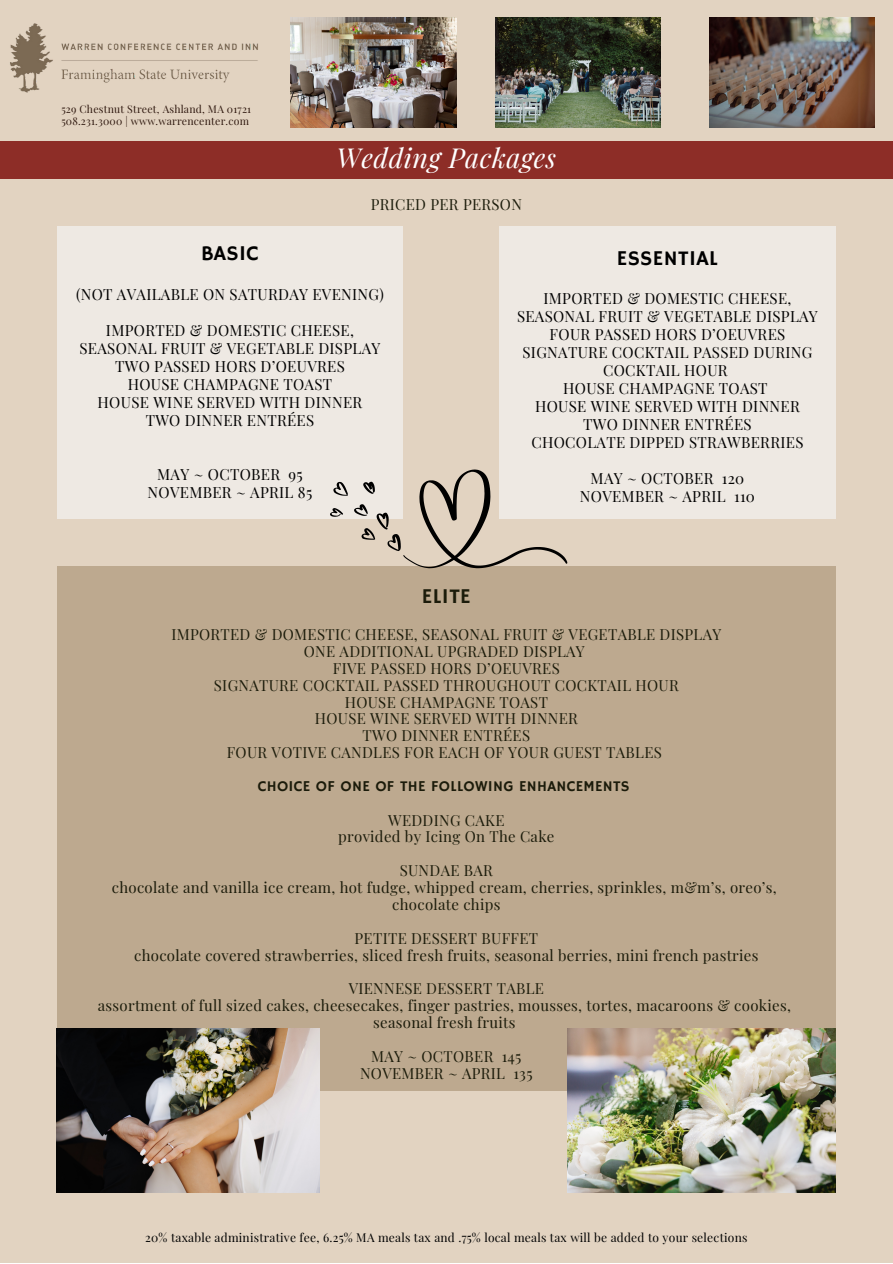
<style>
.page{position:relative;width:893px;height:1264px;background:#fff}
.page>*{position:absolute;margin:0;border:0;box-sizing:border-box;transform-origin:0 0}
.t1{font:italic 27px "Playfair Display";letter-spacing:.02em;color:#fff}
.t2{font:21px "Hammersmith One";letter-spacing:.02em;color:#000}
.t3{font:21px "Hammersmith One";letter-spacing:.02em;color:#1b1b0a}
.t4{font:15.15px/18px "Playfair Display";letter-spacing:.02em;color:#000;text-align:center}
.t5{font:15px "Playfair Display";letter-spacing:.02em;color:#1b1b0a}
.t6{font:15px "Hammersmith One";letter-spacing:.02em;color:#1b1b0a}
.t7{font:12px "Playfair Display";letter-spacing:.02em;color:#000}
.t8{font:10.5px "Playfair Display";letter-spacing:.02em;color:#2f180f}
</style>
<div class="page">
<div style="left:0;top:0;width:892px;height:1262px;background:#e2d3c1"></div>
<img style="left:10px;top:23px;width:248px;height:70px">
<img style="left:495px;top:17px;width:165px;height:110px">
<img style="left:291px;top:17px;width:165px;height:110px">
<img style="left:709px;top:17px;width:165px;height:110px">
<div style="left:0;top:142px;width:892px;height:37px;background:#8d2d27"></div>
<div style="left:57px;top:566px;width:778px;height:524px;background:#bda98f"></div>
<div style="left:57px;top:226px;width:346px;height:293px;background:#eee9e3"></div>
<div style="left:499px;top:226px;width:336px;height:293px;background:#eee9e3"></div>
<img style="left:568px;top:1028px;width:267px;height:164px">
<img style="left:57px;top:1028px;width:262px;height:164px">
<svg style="left:333px;top:482px;width:15px;height:14px"></svg>
<svg style="left:330px;top:508px;width:13px;height:9px"></svg>
<svg style="left:354px;top:469px;width:213px;height:99px"></svg>
<p class="t8" style="left:61px;top:101px;width:191px">529 Chestnut Street, Ashland, MA 01721</p>
<p class="t8" style="left:61px;top:113px;width:189px">508.231.3000 | www.warrencenter.com</p>
<p class="t1" style="left:336px;top:138px;width:221px">Wedding Packages</p>
<p class="t5" style="left:371px;top:194px;width:153px">PRICED PER PERSON</p>
<p class="t2" style="left:201px;top:241px;width:59px">BASIC</p>
<p class="t4" style="left:76px;top:284px;width:309px">(NOT AVAILABLE ON SATURDAY EVENING)</p>
<p class="t4" style="left:79px;top:320px;width:302px">IMPORTED &amp; DOMESTIC CHEESE,<br>SEASONAL FRUIT &amp; VEGETABLE DISPLAY</p>
<p class="t4" style="left:115px;top:356px;width:231px">TWO PASSED HORS D’OEUVRES</p>
<p class="t4" style="left:128px;top:374px;width:206px">HOUSE CHAMPAGNE TOAST</p>
<p class="t4" style="left:98px;top:392px;width:266px">HOUSE WINE SERVED WITH DINNER</p>
<p class="t4" style="left:146px;top:410px;width:170px">TWO DINNER ENTRÉES</p>
<p class="t4" style="left:157px;top:464px;width:147px">MAY ~ OCTOBER 95</p>
<p class="t4" style="left:148px;top:482px;width:166px">NOVEMBER ~ APRIL 85</p>
<p class="t2" style="left:616px;top:246px;width:103px">ESSENTIAL</p>
<p class="t4" style="left:517px;top:289px;width:302px">IMPORTED &amp; DOMESTIC CHEESE,<br>SEASONAL FRUIT &amp; VEGETABLE DISPLAY</p>
<p class="t4" style="left:549px;top:325px;width:237px">FOUR PASSED HORS D’OEUVRES</p>
<p class="t4" style="left:522px;top:343px;width:291px">SIGNATURE COCKTAIL PASSED DURING<br>COCKTAIL HOUR</p>
<p class="t4" style="left:563px;top:379px;width:206px">HOUSE CHAMPAGNE TOAST</p>
<p class="t4" style="left:535px;top:397px;width:266px">HOUSE WINE SERVED WITH DINNER</p>
<p class="t4" style="left:583px;top:415px;width:170px">TWO DINNER ENTRÉES</p>
<p class="t4" style="left:531px;top:433px;width:273px">CHOCOLATE DIPPED STRAWBERRIES</p>
<p class="t4" style="left:590px;top:469px;width:155px">MAY ~ OCTOBER 120</p>
<p class="t4" style="left:580px;top:486px;width:176px">NOVEMBER ~ APRIL 110</p>
<p class="t3" style="left:422px;top:584px;width:50px">ELITE</p>
<p class="t5" style="left:171px;top:624px;width:551px">IMPORTED &amp; DOMESTIC CHEESE, SEASONAL FRUIT &amp; VEGETABLE DISPLAY</p>
<p class="t5" style="left:304px;top:640px;width:282px">ONE ADDITIONAL UPGRADED DISPLAY</p>
<p class="t5" style="left:333px;top:657px;width:228px">FIVE PASSED HORS D’OEUVRES</p>
<p class="t5" style="left:214px;top:674px;width:466px">SIGNATURE COCKTAIL PASSED THROUGHOUT COCKTAIL HOUR</p>
<p class="t5" style="left:345px;top:691px;width:205px">HOUSE CHAMPAGNE TOAST</p>
<p class="t5" style="left:315px;top:708px;width:265px">HOUSE WINE SERVED WITH DINNER</p>
<p class="t5" style="left:362px;top:725px;width:169px">TWO DINNER ENTRÉES</p>
<p class="t5" style="left:227px;top:742px;width:436px">FOUR VOTIVE CANDLES FOR EACH OF YOUR GUEST TABLES</p>
<p class="t6" style="left:258px;top:777px;width:373px">CHOICE OF ONE OF THE FOLLOWING ENHANCEMENTS</p>
<p class="t5" style="left:388px;top:809px;width:118px">WEDDING CAKE</p>
<p class="t5" style="left:338px;top:826px;width:218px">provided by Icing On The Cake</p>
<p class="t5" style="left:399px;top:860px;width:95px">SUNDAE BAR</p>
<p class="t5" style="left:112px;top:876px;width:666px">chocolate and vanilla ice cream, hot fudge, whipped cream, cherries, sprinkles, m&amp;m’s, oreo’s,</p>
<p class="t5" style="left:392px;top:893px;width:110px">chocolate chips</p>
<p class="t5" style="left:354px;top:927px;width:185px">PETITE DESSERT BUFFET</p>
<p class="t5" style="left:134px;top:944px;width:625px">chocolate covered strawberries, sliced fresh fruits, seasonal berries, mini french pastries</p>
<p class="t5" style="left:349px;top:978px;width:197px">VIENNESE DESSERT TABLE</p>
<p class="t5" style="left:98px;top:994px;width:694px">assortment of full sized cakes, cheesecakes, finger pastries, mousses, tortes, macaroons &amp; cookies,</p>
<p class="t5" style="left:373px;top:1011px;width:144px">seasonal fresh fruits</p>
<p class="t5" style="left:371px;top:1045px;width:152px">MAY ~ OCTOBER 145</p>
<p class="t5" style="left:360px;top:1062px;width:174px">NOVEMBER ~ APRIL 135</p>
<p class="t7" style="left:145px;top:1228px;width:603px">20% taxable administrative fee, 6.25% MA meals tax and .75% local meals tax will be added to your selections</p>
</div>
